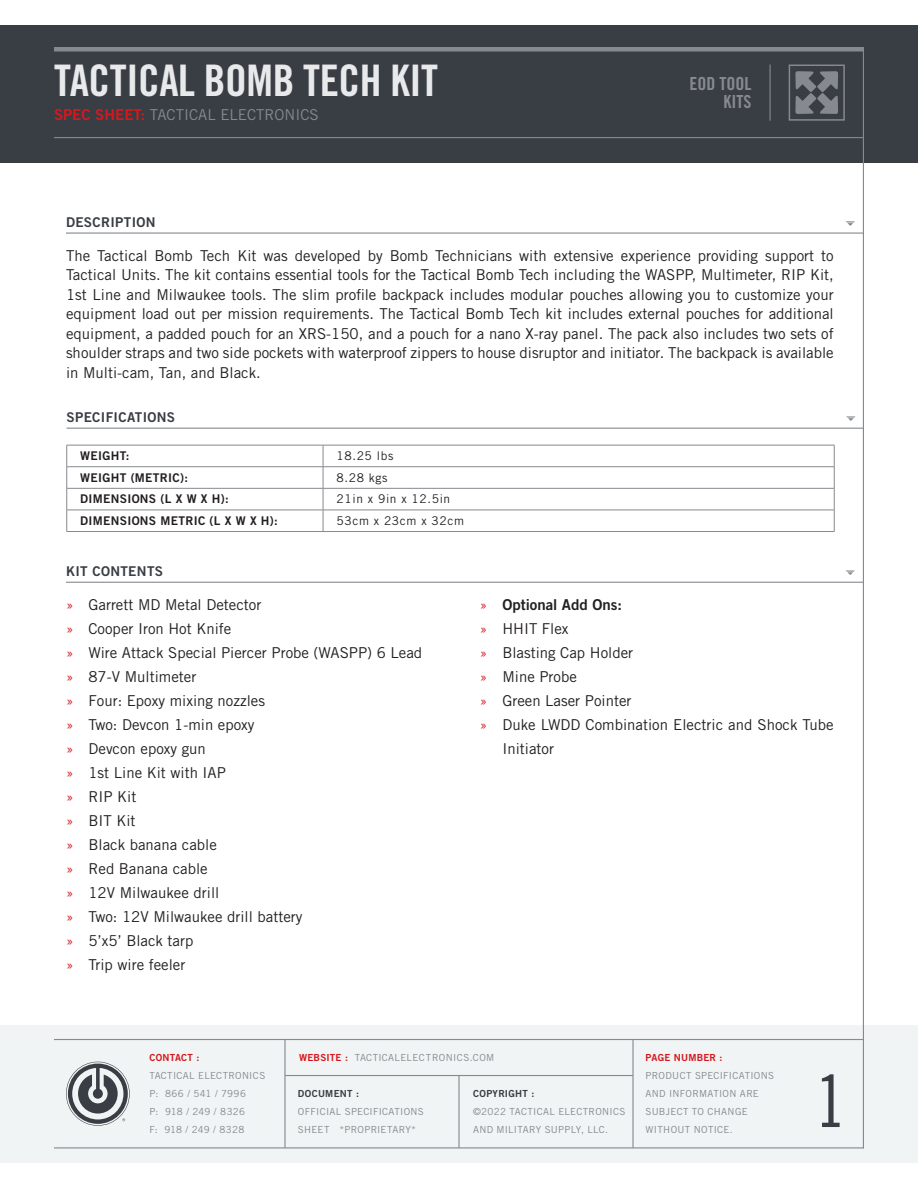
<style>
.page{position:relative;width:918px;height:1188px;background:#fff}
.page>*{position:absolute;margin:0;border:0;box-sizing:border-box;transform-origin:0 0}
.t1{font:72px "Trade Gothic LT Std Cn 18";color:#393d44}
.t2{font:43.5px "Trade Gothic LT Std Bd Cn 20";letter-spacing:-.01em;color:#e8e9ea}
.t3{font:18px/18px "Trade Gothic LT Std Bd Cn 20";color:#86898e;text-align:right}
.t4{font:15px/24px "Trade Gothic LT Std";color:#231f20;text-align:justify}
.t5{font:15px "Trade Gothic LT Std";color:#86898e}
.t6{font:15px "Trade Gothic LT Std Bd 2";color:#231f20}
.t7{font:13.5px "Trade Gothic LT Std Bd 2";letter-spacing:.025em;color:#393d44}
.t8{font:12px "Trade Gothic LT Std Bd 2";letter-spacing:.025em;color:#231f20}
.t9{font:12px "Trade Gothic LT Std";letter-spacing:.05em;color:#231f20}
.t10{font:9.75px/18px "Trade Gothic LT Std";letter-spacing:.03em;color:#86898e}
.t11{font:9.75px "Trade Gothic LT Std Bd 2";letter-spacing:.025em;color:#d5181f}
.t12{font:9.75px "Trade Gothic LT Std Bd 2";letter-spacing:.03em;color:#393d44}
.s1{font-family:"Trade Gothic LT Std Bd 2";color:#d5181f}
.s2{color:#d5181f}
.s3{font-family:"Trade Gothic LT Std";color:#d5181f}
</style>
<div class="page">
<div style="left:0;top:1025px;width:918px;height:137px;background:#f1f4f4"></div>
<div style="left:0;top:26px;width:918px;height:137px;background:#393d44"></div>
<hr style="left:284px;top:1040px;width:2px;height:108px;background:#86898e">
<hr style="left:458px;top:1076px;width:2px;height:72px;background:#86898e">
<hr style="left:632px;top:1040px;width:2px;height:108px;background:#86898e">
<hr style="left:54px;top:1147px;width:809px;height:1px;background:#86898e">
<hr style="left:54px;top:1039px;width:809px;height:1px;background:#86898e">
<hr style="left:285px;top:1075px;width:348px;height:1px;background:#86898e">
<hr style="left:66px;top:233px;width:797px;height:1px;background:#86898e">
<svg style="left:846px;top:221px;width:9px;height:5px"></svg>
<hr style="left:66px;top:582px;width:797px;height:1px;background:#86898e">
<svg style="left:846px;top:570px;width:9px;height:5px"></svg>
<hr style="left:67px;top:428px;width:797px;height:1px;background:#86898e">
<svg style="left:846px;top:416px;width:10px;height:5px"></svg>
<hr style="left:67px;top:445px;width:256px;height:1px;background:#86898e">
<hr style="left:323px;top:445px;width:511px;height:1px;background:#86898e">
<hr style="left:67px;top:466px;width:256px;height:1px;background:#86898e">
<hr style="left:323px;top:466px;width:511px;height:1px;background:#86898e">
<hr style="left:67px;top:488px;width:256px;height:1px;background:#86898e">
<hr style="left:323px;top:488px;width:511px;height:1px;background:#86898e">
<hr style="left:67px;top:510px;width:256px;height:1px;background:#86898e">
<svg style="left:66px;top:445px;width:1px;height:86px"></svg>
<hr style="left:323px;top:510px;width:511px;height:1px;background:#86898e">
<svg style="left:834px;top:445px;width:1px;height:86px"></svg>
<hr style="left:67px;top:531px;width:256px;height:1px;background:#86898e">
<hr style="left:323px;top:531px;width:511px;height:1px;background:#86898e">
<svg style="left:323px;top:445px;width:1px;height:86px"></svg>
<svg style="left:66px;top:1062px;width:64px;height:64px"></svg>
<hr style="left:863px;top:47px;width:1px;height:1101px;background:#86898e">
<hr style="left:54px;top:137px;width:809px;height:1px;background:#86898e">
<div style="left:54px;top:47px;width:809px;height:5px;background:#86898e"></div>
<hr style="left:770px;top:65px;width:1px;height:56px;background:#86898e">
<svg style="left:795px;top:71px;width:43px;height:43px"></svg>
<div style="left:789px;top:65px;width:56px;height:56px;border:2px solid #86898e"></div>
<h2 class="t2" style="left:54px;top:54px;width:385px">TACTICAL BOMB TECH KIT</h2>
<p class="t5" style="left:54px;top:106px;width:266px"><span class="s1">SPEC SHEET:</span> TACTICAL ELECTRONICS</p>
<p class="t3" style="left:689px;top:75px;width:63px">EOD TOOL<br>KITS</p>
<p class="t7" style="left:66px;top:214px;width:91px">DESCRIPTION</p>
<p class="t4" style="left:66px;top:245px;width:769px;line-height:19.5px">The Tactical Bomb Tech Kit was developed by Bomb Technicians with extensive experience providing support to Tactical Units. The kit contains essential tools for the Tactical Bomb Tech including the WASPP, Multimeter, RIP Kit, 1st Line and Milwaukee tools. The slim profile backpack includes modular pouches allowing you to customize your equipment load out per mission requirements. The Tactical Bomb Tech kit includes external pouches for additional equipment, a padded pouch for an XRS-150, and a pouch for a nano X-ray panel. The pack also includes two sets of shoulder straps and two side pockets with waterproof zippers to house disruptor and initiator. The backpack is available in Multi-cam, Tan, and Black.</p>
<p class="t7" style="left:67px;top:409px;width:110px">SPECIFICATIONS</p>
<p class="t8" style="left:80px;top:449px;width:51px">WEIGHT:</p>
<p class="t9" style="left:337px;top:449px;width:58px">18.25 lbs</p>
<p class="t8" style="left:80px;top:470px;width:109px">WEIGHT (METRIC):</p>
<p class="t9" style="left:337px;top:470px;width:52px">8.28 kgs</p>
<p class="t8" style="left:80px;top:492px;width:150px">DIMENSIONS (L X W X H):</p>
<p class="t9" style="left:337px;top:492px;width:115px">21in x 9in x 12.5in</p>
<p class="t8" style="left:80px;top:513px;width:199px">DIMENSIONS METRIC (L X W X H):</p>
<p class="t9" style="left:337px;top:514px;width:129px">53cm x 23cm x 32cm</p>
<p class="t7" style="left:66px;top:563px;width:99px">KIT CONTENTS</p>
<p class="t4" style="left:66px;top:592px;width:358px;text-align:left"><span class="s2">»</span> Garrett MD Metal Detector<br><span class="s2">»</span> Cooper Iron Hot Knife<br><span class="s2">»</span> Wire Attack Special Piercer Probe (WASPP) 6 Lead <span class="s2">»</span> 87-V Multimeter<br><span class="s2">»</span> Four: Epoxy mixing nozzles<br><span class="s2">»</span> Two: Devcon 1-min epoxy<br><span class="s2">»</span> Devcon epoxy gun<br><span class="s2">»</span> 1st Line Kit with IAP<br><span class="s2">»</span> RIP Kit<br><span class="s2">»</span> BIT Kit<br><span class="s2">»</span> Black banana cable<br><span class="s2">»</span> Red Banana cable<br><span class="s2">»</span> 12V Milwaukee drill<br><span class="s2">»</span> Two: 12V Milwaukee drill battery<br><span class="s2">»</span> 5’x5’ Black tarp<br><span class="s2">»</span> Trip wire feeler</p>
<p class="t6" style="left:480px;top:595px;width:144px"><span class="s3">»</span> Optional Add Ons:</p>
<p class="t4" style="left:480px;top:616px;width:90px"><span class="s2">»</span> HHIT Flex</p>
<p class="t4" style="left:480px;top:640px;width:155px"><span class="s2">»</span> Blasting Cap Holder</p>
<p class="t4" style="left:480px;top:664px;width:99px"><span class="s2">»</span> Mine Probe</p>
<p class="t4" style="left:480px;top:688px;width:153px"><span class="s2">»</span> Green Laser Pointer</p>
<p class="t4" style="left:480px;top:712px;width:355px"><span class="s2">»</span> Duke LWDD Combination Electric and Shock Tube</p>
<p class="t4" style="left:502px;top:736px;width:53px">Initiator</p>
<p class="t11" style="left:149px;top:1051px;width:52px">CONTACT :</p>
<p class="t10" style="left:149px;top:1066px;width:117px">TACTICAL ELECTRONICS<br>P: 866 / 541 / 7996<br>P: 918 / 249 / 8326<br>F: 918 / 249 / 8328</p>
<p class="t10" style="left:299px;top:1049px;width:197px"><span class="s1">WEBSITE :</span> TACTICALELECTRONICS.COM</p>
<p class="t12" style="left:298px;top:1088px;width:63px">DOCUMENT :</p>
<p class="t10" style="left:298px;top:1102px;width:127px">OFFICIAL SPECIFICATIONS<br>SHEET *PROPRIETARY*</p>
<p class="t12" style="left:473px;top:1088px;width:63px">COPYRIGHT :</p>
<p class="t10" style="left:473px;top:1102px;width:154px">©2022 TACTICAL ELECTRONICS<br>AND MILITARY SUPPLY, LLC.</p>
<p class="t11" style="left:646px;top:1051px;width:79px">PAGE NUMBER :</p>
<p class="t10" style="left:646px;top:1066px;width:130px">PRODUCT SPECIFICATIONS<br>AND INFORMATION ARE<br>SUBJECT TO CHANGE<br>WITHOUT NOTICE.</p>
<h1 class="t1" style="left:814px;top:1059px;width:33px">1</h1>
</div>
